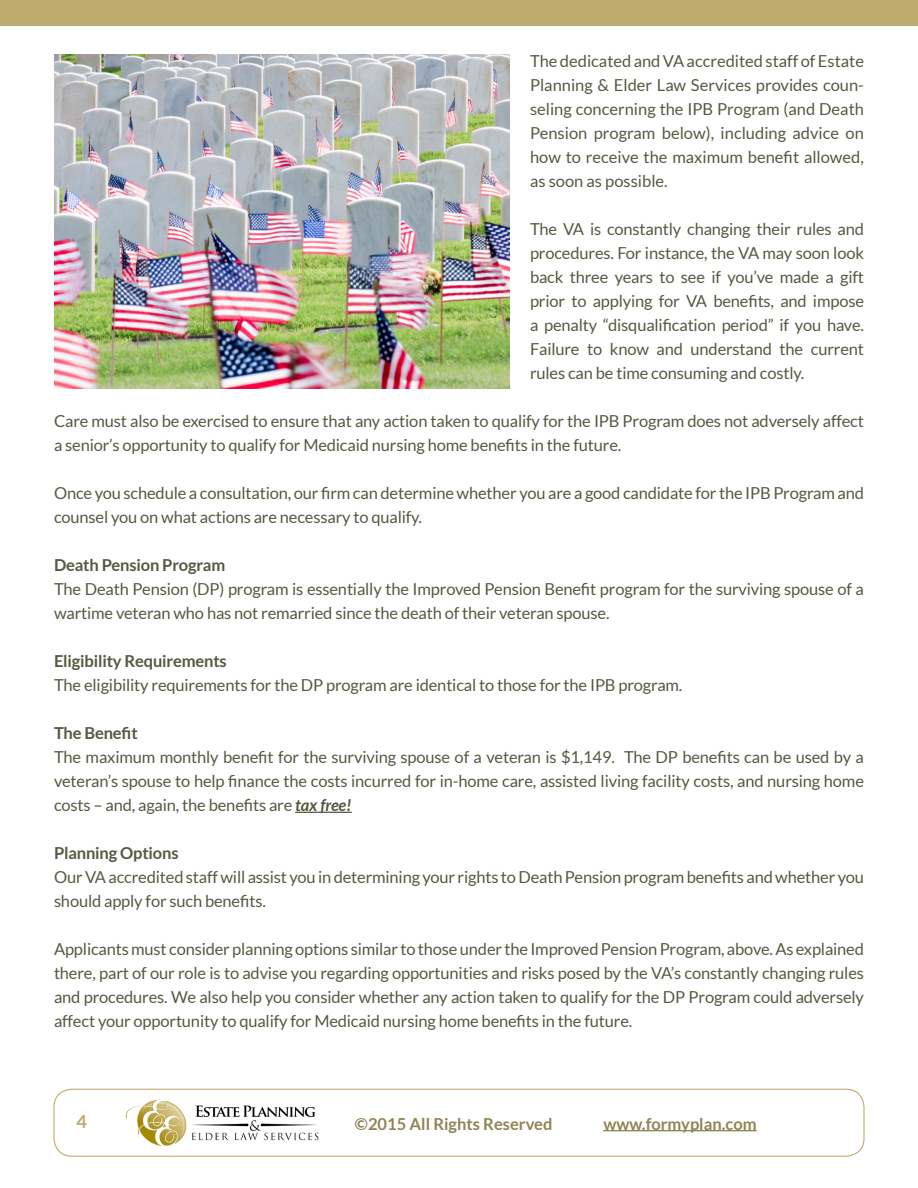
<style>
.page{position:relative;width:918px;height:1188px;background:#fff}
.page>*{position:absolute;margin:0;border:0;box-sizing:border-box;transform-origin:0 0}
.t1{font:700 18px "Lato";color:#bdac6e}
.t2{font:16.5px/24px "Lato";letter-spacing:-.01em;color:#585743;text-align:justify}
.t3{font:700 16.5px "Lato";letter-spacing:-.01em;color:#585743}
.t4{font:700 16.5px "Lato";color:#918354}
.s1{font-weight:700;font-style:italic}
</style>
<div class="page">
<hr style="left:295px;top:812px;width:57px;height:1px;background:#585743">
<div style="left:53px;top:1089px;width:812px;height:68px;border:1px solid #bdac6e;border-radius:18px"></div>
<img style="left:125px;top:1099px;width:194px;height:48px">
<hr style="left:603px;top:1130px;width:154px;height:1px;background:#918354">
<img style="left:54px;top:54px;width:456px;height:334px">
<div style="left:0;top:0;width:918px;height:26px;background:#bdac6e"></div>
<p class="t2" style="left:530px;top:49px;width:335px">The dedicated and VA accredited staff of Estate Planning &amp; Elder Law Services provides coun&shy;seling concerning the IPB Program (and Death Pension program below), including advice on how to receive the maximum benefit allowed, as soon as possible.</p>
<p class="t2" style="left:530px;top:217px;width:335px">The VA is constantly changing their rules and procedures. For instance, the VA may soon look back three years to see if you’ve made a gift prior to applying for VA benefits, and impose a penalty “disqualification period” if you have.<br>Failure to know and understand the current rules can be time consuming and costly.</p>
<p class="t2" style="left:54px;top:409px;width:812px">Care must also be exercised to ensure that any action taken to qualify for the IPB Program does not adversely affect a senior’s opportunity to qualify for Medicaid nursing home benefits in the future.</p>
<p class="t2" style="left:54px;top:481px;width:812px">Once you schedule a consultation, our firm can determine whether you are a good candidate for the IPB Program and counsel you on what actions are necessary to qualify.</p>
<p class="t3" style="left:54px;top:556px;width:173px">Death Pension Program</p>
<p class="t2" style="left:54px;top:577px;width:812px">The Death Pension (DP) program is essentially the Improved Pension Benefit program for the surviving spouse of a wartime veteran who has not remarried since the death of their veteran spouse.</p>
<p class="t3" style="left:54px;top:652px;width:174px">Eligibility Requirements</p>
<p class="t2" style="left:54px;top:673px;width:630px">The eligibility requirements for the DP program are identical to those for the IPB program.</p>
<p class="t3" style="left:54px;top:724px;width:85px">The Benefit</p>
<p class="t2" style="left:54px;top:745px;width:812px">The maximum monthly benefit for the surviving spouse of a veteran is $1,149. The DP benefits can be used by a veteran’s spouse to help finance the costs incurred for in-home care, assisted living facility costs, and nursing home costs – and, again, the benefits are <span class="s1">tax free!</span></p>
<p class="t3" style="left:54px;top:844px;width:126px">Planning Options</p>
<p class="t2" style="left:54px;top:865px;width:812px">Our VA accredited staff will assist you in determining your rights to Death Pension program benefits and whether you should apply for such benefits.</p>
<p class="t2" style="left:54px;top:937px;width:812px">Applicants must consider planning options similar to those under the Improved Pension Program, above. As explained there, part of our role is to advise you regarding opportunities and risks posed by the VA’s constantly changing rules and procedures. We also help you consider whether any action taken to qualify for the DP Program could adversely affect your opportunity to qualify for Medicaid nursing home benefits in the future.</p>
<p class="t1" style="left:76px;top:1111px;width:12px">4</p>
<p class="t4" style="left:355px;top:1114px;width:199px">©2015 All Rights Reserved</p>
<p class="t4" style="left:603px;top:1114px;width:155px">www.formyplan.com</p>
</div>
